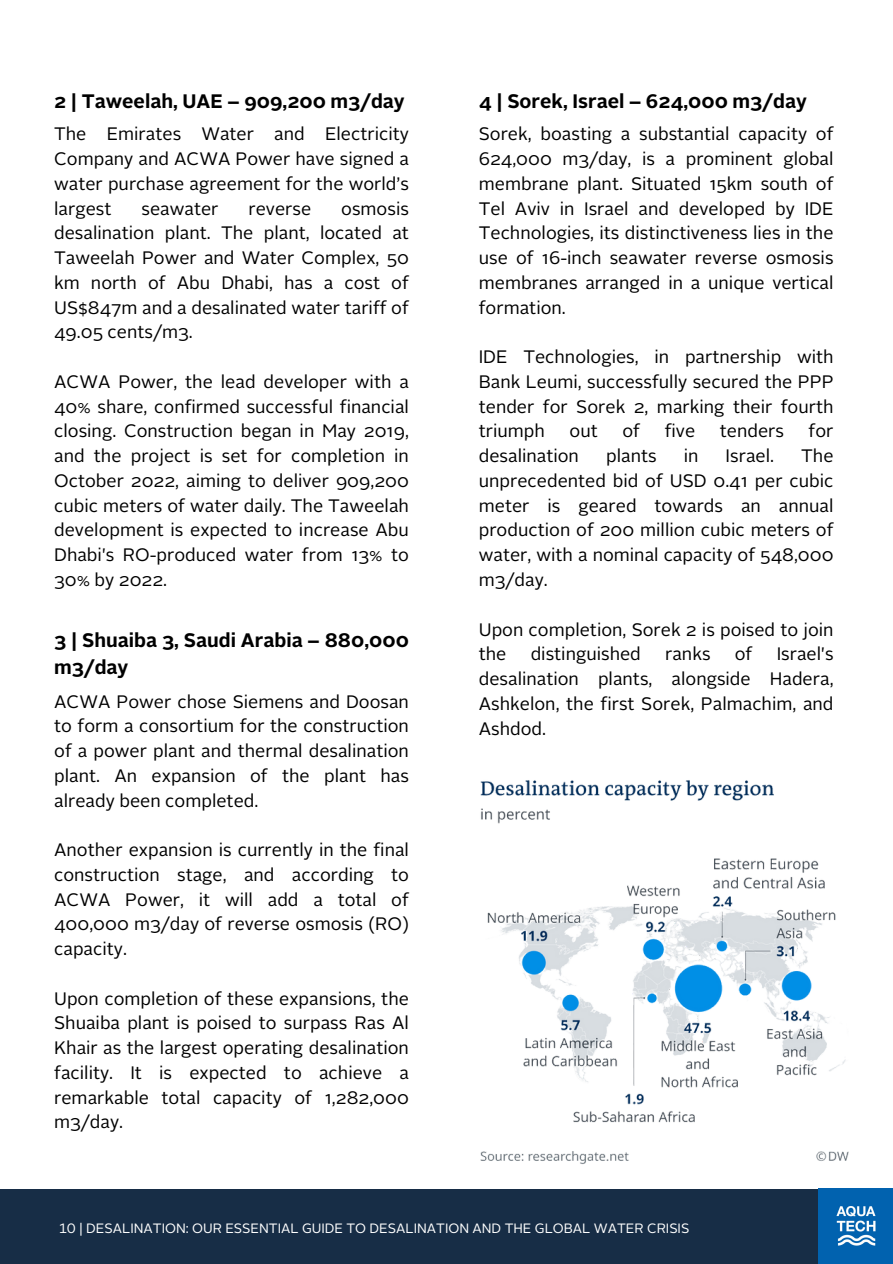
<style>
.page{position:relative;width:893px;height:1264px;background:#fff}
.page>*{position:absolute;margin:0;border:0;box-sizing:border-box;transform-origin:0 0}
.t1{font:700 19.5px/27px "Alright Sans";color:#000}
.t2{font:18px/24.8px "Alright Sans";color:#000;text-align:justify}
.t3{font:13.5px "Alright Sans LT";color:#fff}
</style>
<div class="page">
<div style="left:0;top:1188px;width:892px;height:75px;background:#172d46"></div>
<img style="left:818px;top:1188px;width:74px;height:74px">
<img style="left:480px;top:780px;width:369px;height:384px">
<p class="t1" style="left:54px;top:89px;width:352px">2 | Taweelah, UAE – 909,200 m3/day</p>
<p class="t2" style="left:54px;top:123px;width:356px">The Emirates Water and Electricity Company and ACWA Power have signed a water purchase agreement for the world’s largest</p>
<p class="t2" style="left:54px;top:197px;width:356px;text-indent:287px">osmosis desalination plant. The plant, located at Taweelah Power and Water Complex, 50 km north of Abu Dhabi, has a cost of US$847m and a desalinated water tariff of 49.05 cents/m3.</p>
<p class="t2" style="left:54px;top:371px;width:356px">ACWA Power, the lead developer with a 40% share, confirmed successful financial closing. Construction began in May 2019, and the project is set for completion in October 2022, aiming to deliver 909,200 cubic meters of water daily. The Taweelah development is expected to increase Abu Dhabi's RO-produced water from 13% to 30% by 2022.</p>
<p class="t2" style="left:141px;top:197px;width:78px">seawater</p>
<p class="t2" style="left:248px;top:197px;width:64px">reverse</p>
<p class="t1" style="left:54px;top:628px;width:356px">3 | Shuaiba 3, Saudi Arabia – 880,000 m3/day</p>
<p class="t2" style="left:54px;top:690px;width:356px">ACWA Power chose Siemens and Doosan to form a consortium for the construction of a power plant and thermal desalination plant. An expansion of the plant has already been completed.</p>
<p class="t2" style="left:54px;top:839px;width:356px">Another expansion is currently in the final construction stage, and according to ACWA Power, it will add a total of 400,000 m3/day of reverse osmosis (RO) capacity.</p>
<p class="t2" style="left:54px;top:987px;width:356px">Upon completion of these expansions, the Shuaiba plant is poised to surpass Ras Al Khair as the largest operating desalination facility. It is expected to achieve a remarkable total capacity of 1,282,000 m3/day.</p>
<p class="t1" style="left:478px;top:89px;width:329px">4 | Sorek, Israel – 624,000 m3/day</p>
<p class="t2" style="left:478px;top:123px;width:356px">Sorek, boasting a substantial capacity of 624,000 m3/day, is a prominent global membrane plant. Situated 15km south of Tel Aviv in Israel and developed by IDE Technologies, its distinctiveness lies in the use of 16-inch seawater reverse osmosis membranes arranged in a unique vertical formation.</p>
<p class="t2" style="left:478px;top:346px;width:356px">IDE Technologies, in partnership with Bank Leumi, successfully secured the PPP tender for Sorek 2, marking their fourth triumph</p>
<p class="t2" style="left:569px;top:420px;width:30px">out</p>
<p class="t2" style="left:622px;top:420px;width:19px">of</p>
<p class="t2" style="left:664px;top:420px;width:32px">five</p>
<p class="t2" style="left:719px;top:420px;width:66px">tenders</p>
<p class="t2" style="left:808px;top:420px;width:26px">for</p>
<p class="t2" style="left:478px;top:445px;width:102px">desalination</p>
<p class="t2" style="left:606px;top:445px;width:52px">plants</p>
<p class="t2" style="left:683px;top:445px;width:16px">in</p>
<p class="t2" style="left:725px;top:445px;width:50px">Israel.</p>
<p class="t2" style="left:478px;top:445px;width:356px;text-indent:322px">The unprecedented bid of USD 0.41 per cubic meter is geared towards an annual production of 200 million cubic meters of water, with a nominal capacity of 548,000 m3/day.</p>
<p class="t2" style="left:478px;top:618px;width:356px">Upon completion, Sorek 2 is poised to join the</p>
<p class="t2" style="left:530px;top:643px;width:112px">distinguished</p>
<p class="t2" style="left:665px;top:643px;width:47px">ranks</p>
<p class="t2" style="left:734px;top:643px;width:19px">of</p>
<p class="t2" style="left:478px;top:643px;width:356px;text-indent:298px">Israel's desalination plants, alongside Hadera, Ashkelon, the first Sorek, Palmachim, and Ashdod.</p>
<p class="t3" style="left:59px;top:1222px;width:632px">10 | DESALINATION: OUR ESSENTIAL GUIDE TO DESALINATION AND THE GLOBAL WATER CRISIS</p>
</div>
